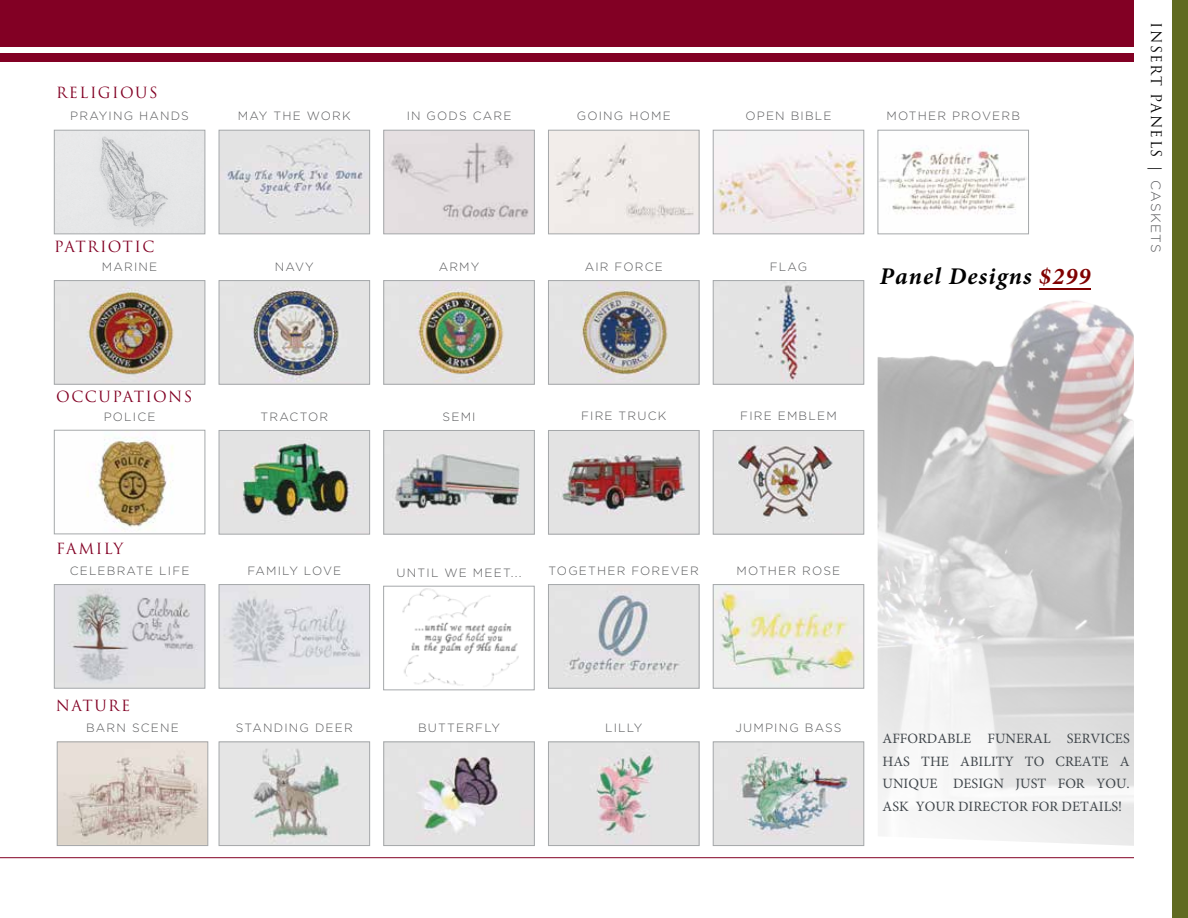
<style>
.page{position:relative;width:1188px;height:918px;background:#fff}
.page>*{position:absolute;margin:0;border:0;box-sizing:border-box;transform-origin:0 0}
.t1{font:italic 700 24px "Minion Pro";letter-spacing:.05em;color:#000}
.t2{font:15px "Trajan Pro";letter-spacing:.1em;color:#820024}
.t3{font:15px "Trajan Pro";letter-spacing:.08em;color:#820024}
.t4{font:14.25px/22.5px "Minion Pro";color:#40464b;text-align:justify}
.t5{font:14.25px "Trajan Pro";letter-spacing:.1em;color:#000}
.t6{font:300 12px "Gotham";letter-spacing:.1em;color:#58595b}
.t7{font:300 12px "Gotham";letter-spacing:.08em;color:#58595b}
.s1{color:#800000}
.s2{font-family:"Gotham";font-weight:300;font-size:13.5px;color:#58595b}
</style>
<div class="page">
<div style="left:1173px;top:0;width:15px;height:918px;background:#606b21"></div>
<hr style="left:0;top:857px;width:1134px;height:1px;background:#820024">
<div style="left:0;top:0;width:1134px;height:47px;background:#820024"></div>
<div style="left:0;top:53px;width:1134px;height:9px;background:#820024"></div>
<img style="left:87px;top:437px;width:86px;height:93px">
<div style="left:54px;top:430px;width:151px;height:104px;border:1px solid #a5a8aa"></div>
<img style="left:550px;top:282px;width:147px;height:101px">
<div style="left:548px;top:280px;width:151px;height:105px;border:1px solid #a5a8aa"></div>
<img style="left:221px;top:282px;width:147px;height:101px">
<div style="left:219px;top:280px;width:151px;height:105px;border:1px solid #a5a8aa"></div>
<img style="left:56px;top:282px;width:147px;height:101px">
<div style="left:54px;top:280px;width:151px;height:105px;border:1px solid #a5a8aa"></div>
<img style="left:715px;top:282px;width:147px;height:101px">
<div style="left:713px;top:280px;width:151px;height:105px;border:1px solid #a5a8aa"></div>
<img style="left:385px;top:282px;width:148px;height:101px">
<div style="left:383px;top:280px;width:152px;height:105px;border:1px solid #a5a8aa"></div>
<img style="left:221px;top:132px;width:147px;height:100px">
<div style="left:219px;top:130px;width:151px;height:104px;border:1px solid #a5a8aa"></div>
<img style="left:385px;top:432px;width:148px;height:100px">
<div style="left:383px;top:430px;width:152px;height:104px;border:1px solid #a5a8aa"></div>
<img style="left:221px;top:744px;width:147px;height:100px">
<div style="left:219px;top:742px;width:151px;height:104px;border:1px solid #a5a8aa"></div>
<img style="left:221px;top:432px;width:147px;height:100px">
<div style="left:219px;top:430px;width:151px;height:104px;border:1px solid #a5a8aa"></div>
<img style="left:715px;top:432px;width:147px;height:100px">
<div style="left:713px;top:430px;width:151px;height:104px;border:1px solid #a5a8aa"></div>
<img style="left:385px;top:744px;width:148px;height:100px">
<div style="left:383px;top:742px;width:152px;height:104px;border:1px solid #a5a8aa"></div>
<img style="left:550px;top:744px;width:147px;height:100px">
<div style="left:548px;top:742px;width:151px;height:104px;border:1px solid #a5a8aa"></div>
<img style="left:550px;top:432px;width:147px;height:100px">
<div style="left:548px;top:430px;width:151px;height:104px;border:1px solid #a5a8aa"></div>
<img style="left:550px;top:132px;width:147px;height:100px">
<div style="left:548px;top:130px;width:151px;height:104px;border:1px solid #a5a8aa"></div>
<img style="left:56px;top:132px;width:147px;height:100px">
<div style="left:54px;top:130px;width:151px;height:104px;border:1px solid #a5a8aa"></div>
<img style="left:385px;top:132px;width:148px;height:100px">
<div style="left:383px;top:130px;width:152px;height:104px;border:1px solid #a5a8aa"></div>
<img style="left:550px;top:586px;width:147px;height:101px">
<div style="left:548px;top:584px;width:151px;height:105px;border:1px solid #a5a8aa"></div>
<img style="left:715px;top:586px;width:147px;height:101px">
<div style="left:713px;top:584px;width:151px;height:105px;border:1px solid #a5a8aa"></div>
<img style="left:715px;top:132px;width:147px;height:100px">
<div style="left:713px;top:130px;width:151px;height:104px;border:1px solid #a5a8aa"></div>
<img style="left:221px;top:586px;width:147px;height:101px">
<div style="left:219px;top:584px;width:151px;height:105px;border:1px solid #a5a8aa"></div>
<img style="left:880px;top:148px;width:147px;height:66px">
<div style="left:878px;top:130px;width:151px;height:104px;border:1px solid #a5a8aa"></div>
<img style="left:56px;top:586px;width:147px;height:101px">
<div style="left:54px;top:584px;width:151px;height:105px;border:1px solid #a5a8aa"></div>
<img style="left:402px;top:588px;width:117px;height:98px">
<div style="left:383px;top:586px;width:152px;height:104px;border:1px solid #a5a8aa"></div>
<img style="left:59px;top:744px;width:147px;height:100px">
<div style="left:57px;top:742px;width:151px;height:104px;border:1px solid #a5a8aa"></div>
<img style="left:715px;top:744px;width:147px;height:100px">
<div style="left:713px;top:742px;width:151px;height:104px;border:1px solid #a5a8aa"></div>
<img style="left:878px;top:288px;width:256px;height:558px">
<hr style="left:1039px;top:289px;width:51px;height:1px;background:#800000">
<p class="t2" style="left:56px;top:83px;width:103px">RELIGIOUS</p>
<p class="t6" style="left:70px;top:108px;width:120px">PRAYING HANDS</p>
<p class="t6" style="left:238px;top:108px;width:114px">MAY THE WORK</p>
<p class="t6" style="left:407px;top:108px;width:106px">IN GODS CARE</p>
<p class="t6" style="left:577px;top:108px;width:95px">GOING HOME</p>
<p class="t6" style="left:745px;top:108px;width:88px">OPEN BIBLE</p>
<p class="t6" style="left:886px;top:108px;width:135px">MOTHER PROVERB</p>
<p class="t3" style="left:54px;top:237px;width:102px">PATRIOTIC</p>
<p class="t6" style="left:102px;top:259px;width:57px">MARINE</p>
<p class="t6" style="left:275px;top:259px;width:40px">NAVY</p>
<p class="t6" style="left:439px;top:259px;width:42px">ARMY</p>
<p class="t6" style="left:585px;top:259px;width:80px">AIR FORCE</p>
<p class="t6" style="left:770px;top:259px;width:39px">FLAG</p>
<p class="t2" style="left:56px;top:387px;width:138px">OCCUPATIONS</p>
<p class="t6" style="left:104px;top:409px;width:53px">POLICE</p>
<p class="t6" style="left:261px;top:409px;width:69px">TRACTOR</p>
<p class="t6" style="left:443px;top:409px;width:35px">SEMI</p>
<p class="t6" style="left:581px;top:408px;width:87px">FIRE TRUCK</p>
<p class="t6" style="left:740px;top:408px;width:98px">FIRE EMBLEM</p>
<h1 class="t1" style="left:880px;top:260px;width:212px">Panel Designs <span class="s1">$299</span></h1>
<p class="t2" style="left:56px;top:539px;width:69px">FAMILY</p>
<p class="t6" style="left:70px;top:563px;width:121px">CELEBRATE LIFE</p>
<p class="t7" style="left:247px;top:563px;width:95px">FAMILY LOVE</p>
<p class="t6" style="left:397px;top:566px;width:126px">UNTIL WE MEET...</p>
<p class="t6" style="left:549px;top:563px;width:152px">TOGETHER FOREVER</p>
<p class="t6" style="left:737px;top:563px;width:105px">MOTHER ROSE</p>
<p class="t5" style="left:1165px;top:22px;width:232px;rotate:90deg">INSERT PANELS | <span class="s2">CASKETS</span></p>
<p class="t2" style="left:56px;top:697px;width:76px">NATURE</p>
<p class="t6" style="left:86px;top:720px;width:94px">BARN SCENE</p>
<p class="t6" style="left:236px;top:720px;width:118px">STANDING DEER</p>
<p class="t6" style="left:418px;top:720px;width:83px">BUTTERFLY</p>
<p class="t6" style="left:605px;top:720px;width:39px">LILLY</p>
<p class="t6" style="left:735px;top:720px;width:108px">JUMPING BASS</p>
<p class="t4" style="left:883px;top:728px;width:249px">AFFORDABLE FUNERAL SERVICES HAS THE ABILITY TO CREATE A UNIQUE DESIGN JUST FOR YOU.<br>ASK YOUR DIRECTOR FOR DETAILS!</p>
</div>
